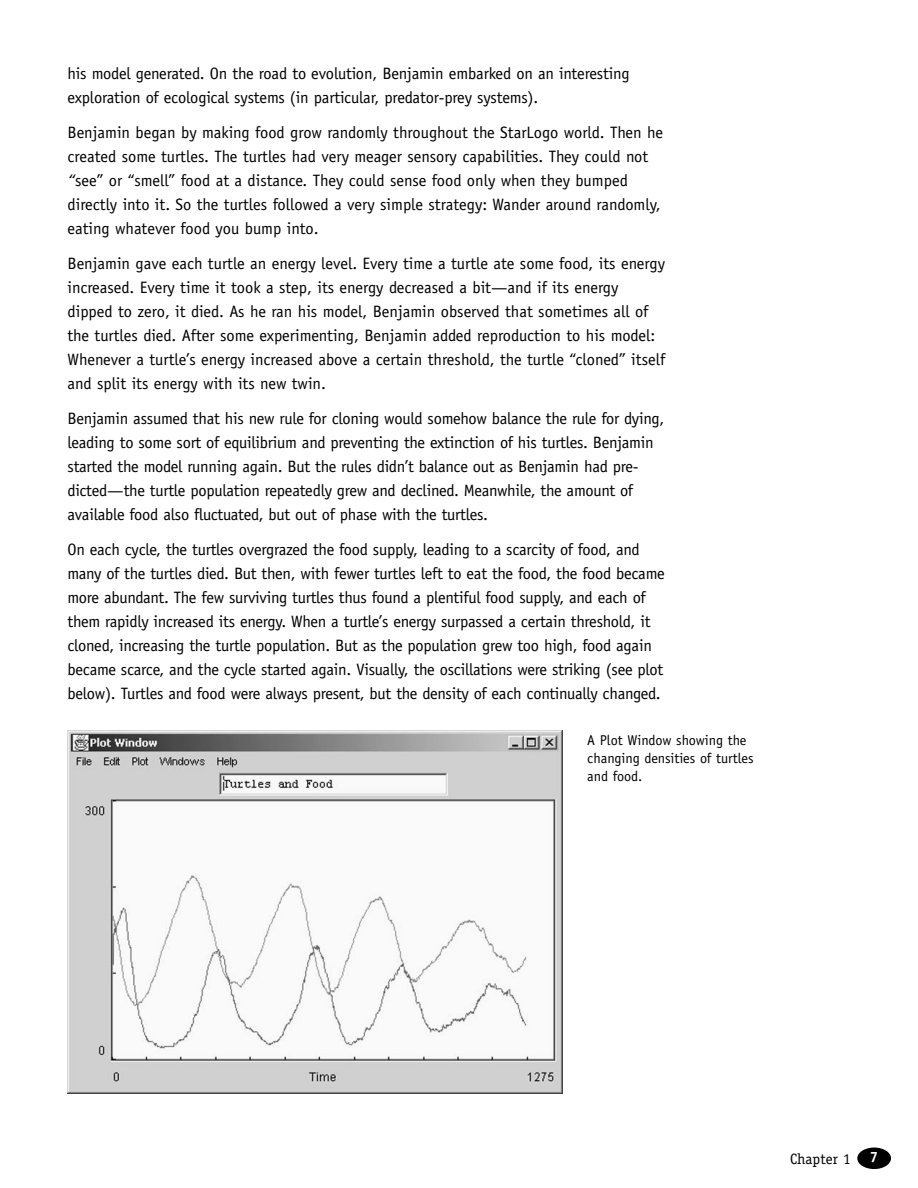
<style>
.page{position:relative;width:918px;height:1188px;background:#fff}
.page>*{position:absolute;margin:0;border:0;box-sizing:border-box;transform-origin:0 0}
.t1{font:16.5px/24px "Officina Sans";letter-spacing:-.015em;color:#000}
.t2{font:15px "Officina Serif";color:#000}
.t3{font:700 15px "Officina Sans";color:#fff}
.t4{font:14.25px/18px "Officina Sans";color:#000}
.s1{font-style:italic}
</style>
<div class="page">
<svg style="left:67px;top:730px;width:824px;height:440px"></svg>
<p class="t1" style="left:68px;top:63px;width:564px">his model generated. On the road to evolution, Benjamin embarked on an interesting exploration of ecological systems (in particular, predator-prey systems).</p>
<p class="t1" style="left:68px;top:122px;width:597px">Benjamin began by making food grow randomly throughout the StarLogo world. Then he created some turtles. The turtles had very meager sensory capabilities. They could not <span class="s1">“</span>see” or “smell” food at a distance. They could sense food only when they bumped directly into it. So the turtles followed a very simple strategy: Wander around randomly, eating whatever food you bump into.</p>
<p class="t1" style="left:68px;top:253px;width:599px">Benjamin gave each turtle an energy level. Every time a turtle ate some food, its energy increased. Every time it took a step, its energy decreased a bit—and if its energy dipped to zero, it died. As he ran his model, Benjamin observed that sometimes all of the turtles died. After some experimenting, Benjamin added reproduction to his model:<br>Whenever a turtle’s energy increased above a certain threshold, the turtle “cloned” itself and split its energy with its new twin.</p>
<p class="t1" style="left:68px;top:408px;width:598px">Benjamin assumed that his new rule for cloning would somehow balance the rule for dying, leading to some sort of equilibrium and preventing the extinction of his turtles. Benjamin started the model running again. But the rules didn’t balance out as Benjamin had pre&shy;dicted—the turtle population repeatedly grew and declined. Meanwhile, the amount of available food also fluctuated, but out of phase with the turtles.</p>
<p class="t1" style="left:68px;top:538px;width:599px">On each cycle, the turtles overgrazed the food supply, leading to a scarcity of food, and many of the turtles died. But then, with fewer turtles left to eat the food, the food became more abundant. The few surviving turtles thus found a plentiful food supply, and each of them rapidly increased its energy. When a turtle’s energy surpassed a certain threshold, it cloned, increasing the turtle population. But as the population grew too high, food again became scarce, and the cycle started again. Visually, the oscillations were striking (see plot below). Turtles and food were always present, but the density of each continually changed.</p>
<p class="t4" style="left:587px;top:732px;width:168px">A Plot Window showing the changing densities of turtles and food.</p>
<p class="t2" style="left:790px;top:1153px;width:62px">Chapter 1</p>
<p class="t3" style="left:870px;top:1151px;width:10px">7</p>
</div>
